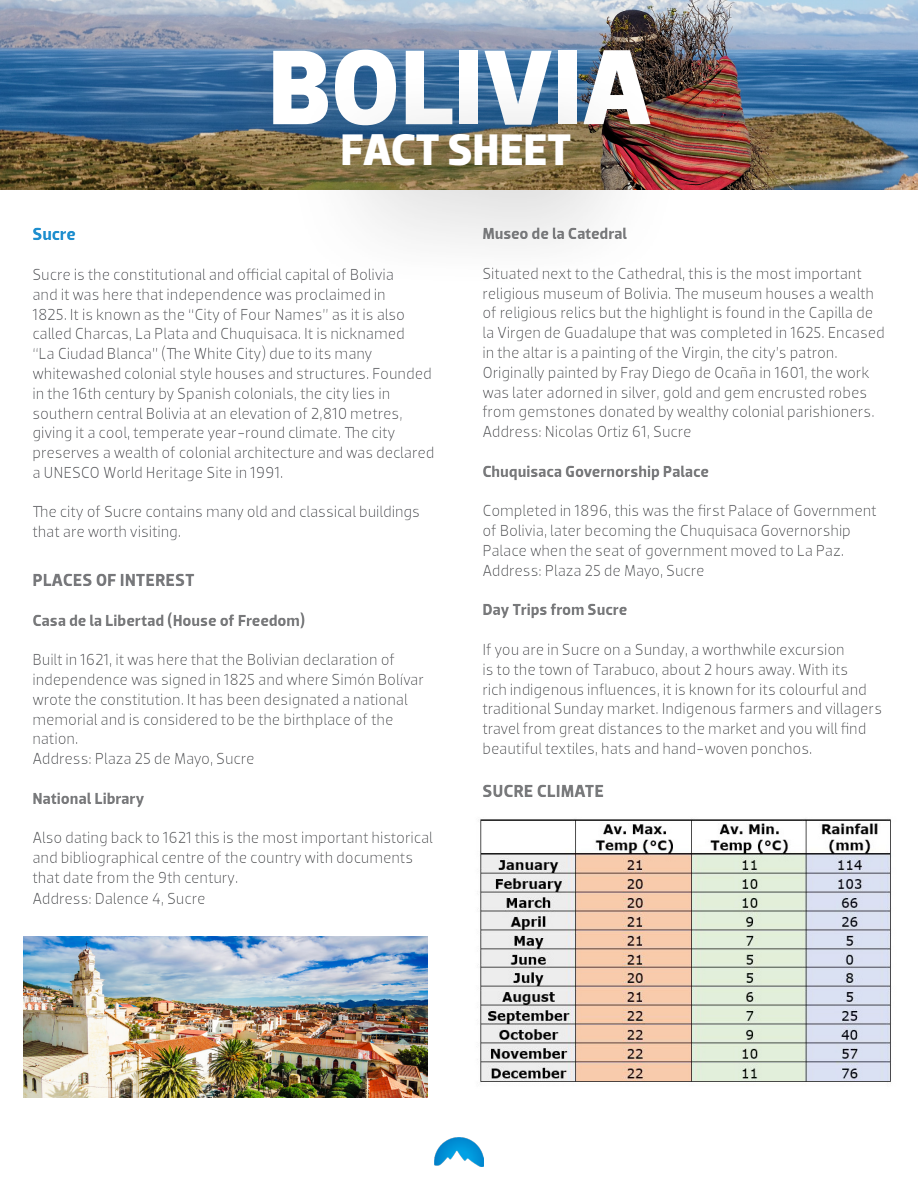
<style>
.page{position:relative;width:918px;height:1188px;background:#fff}
.page>*{position:absolute;margin:0;border:0;box-sizing:border-box;transform-origin:0 0}
.t1{font:700 108px "Dobra";color:#fff}
.t2{font:700 45px "Dobra";color:#fff}
.t3{font:700 18px "Dobra";color:#77787b}
.t4{font:700 18px "Dobra";color:#78797b}
.t5{font:700 18px "Dobra";letter-spacing:-.005em;color:#1e8ece}
.t6{font:16.5px/19.8px "Dobra";color:#78797b}
.t7{font:16.5px/19.8px "Dobra";color:#77787b}
.t8{font:700 16.5px "Dobra";letter-spacing:-.005em;color:#78797b}
</style>
<div class="page">
<img style="left:434px;top:1137px;width:50px;height:29px">
<img style="left:0;top:0;width:918px;height:190px">
<div style="left:191px;top:0;width:535px;height:208px;background:#000;opacity:.17"></div>
<div style="left:284px;top:70px;width:401px;height:219px;background:#000;opacity:.75"></div>
<img style="left:23px;top:936px;width:405px;height:162px">
<img style="left:480px;top:819px;width:411px;height:264px">
<h1 class="t1" style="left:268px;top:24px;width:386px">BOLIVIA</h1>
<h2 class="t2" style="left:341px;top:124px;width:232px">FACT SHEET</h2>
<p class="t5" style="left:32px;top:224px;width:45px">Sucre</p>
<p class="t7" style="left:32px;top:264px;width:403px">Sucre is the constitutional and official capital of Bolivia<br>and it was here that independence was proclaimed in<br>1825. It is known as the “City of Four Names” as it is also called Charcas, La Plata and Chuquisaca. It is nicknamed<br>“La Ciudad Blanca” (The White City) due to its many whitewashed colonial style houses and structures. Founded in the 16th century by Spanish colonials, the city lies in southern central Bolivia at an elevation of 2,810 metres, giving it a cool, temperate year-round climate. The city preserves a wealth of colonial architecture and was declared a UNESCO World Heritage Site in 1991.</p>
<p class="t7" style="left:32px;top:502px;width:389px">The city of Sucre contains many old and classical buildings that are worth visiting.</p>
<p class="t3" style="left:32px;top:569px;width:164px">PLACES OF INTEREST</p>
<p class="t8" style="left:32px;top:610px;width:275px">Casa de la Libertad (House of Freedom)</p>
<p class="t6" style="left:32px;top:650px;width:393px">Built in 1621, it was here that the Bolivian declaration of independence was signed in 1825 and where Simón Bolívar wrote the constitution. It has been designated a national memorial and is considered to be the birthplace of the nation.<br>Address: Plaza 25 de Mayo, Sucre</p>
<p class="t8" style="left:32px;top:788px;width:114px">National Library</p>
<p class="t6" style="left:32px;top:828px;width:402px">Also dating back to 1621 this is the most important historical and bibliographical centre of the country with documents that date from the 9th century.</p>
<p class="t6" style="left:32px;top:889px;width:175px">Address: Dalence 4, Sucre</p>
<p class="t8" style="left:482px;top:224px;width:146px">Museo de la Catedral</p>
<p class="t6" style="left:482px;top:263px;width:404px">Situated next to the Cathedral, this is the most important religious museum of Bolivia. The museum houses a wealth of religious relics but the highlight is found in the Capilla de la Virgen de Guadalupe that was completed in 1625. Encased in the altar is a painting of the Virgin, the city’s patron.<br>Originally painted by Fray Diego de Ocaña in 1601, the work was later adorned in silver, gold and gem encrusted robes from gemstones donated by wealthy colonial parishioners.<br>Address: Nicolas Ortiz 61, Sucre</p>
<p class="t8" style="left:482px;top:462px;width:228px">Chuquisaca Governorship Palace</p>
<p class="t6" style="left:482px;top:501px;width:396px">Completed in 1896, this was the first Palace of Government of Bolivia, later becoming the Chuquisaca Governorship Palace when the seat of government moved to La Paz.<br>Address: Plaza 25 de Mayo, Sucre</p>
<p class="t8" style="left:482px;top:600px;width:147px">Day Trips from Sucre</p>
<p class="t6" style="left:482px;top:640px;width:401px">If you are in Sucre on a Sunday, a worthwhile excursion<br>is to the town of Tarabuco, about 2 hours away. With its<br>rich indigenous influences, it is known for its colourful and traditional Sunday market. Indigenous farmers and villagers travel from great distances to the market and you will find beautiful textiles, hats and hand-woven ponchos.</p>
<p class="t4" style="left:482px;top:781px;width:123px">SUCRE CLIMATE</p>
</div>
